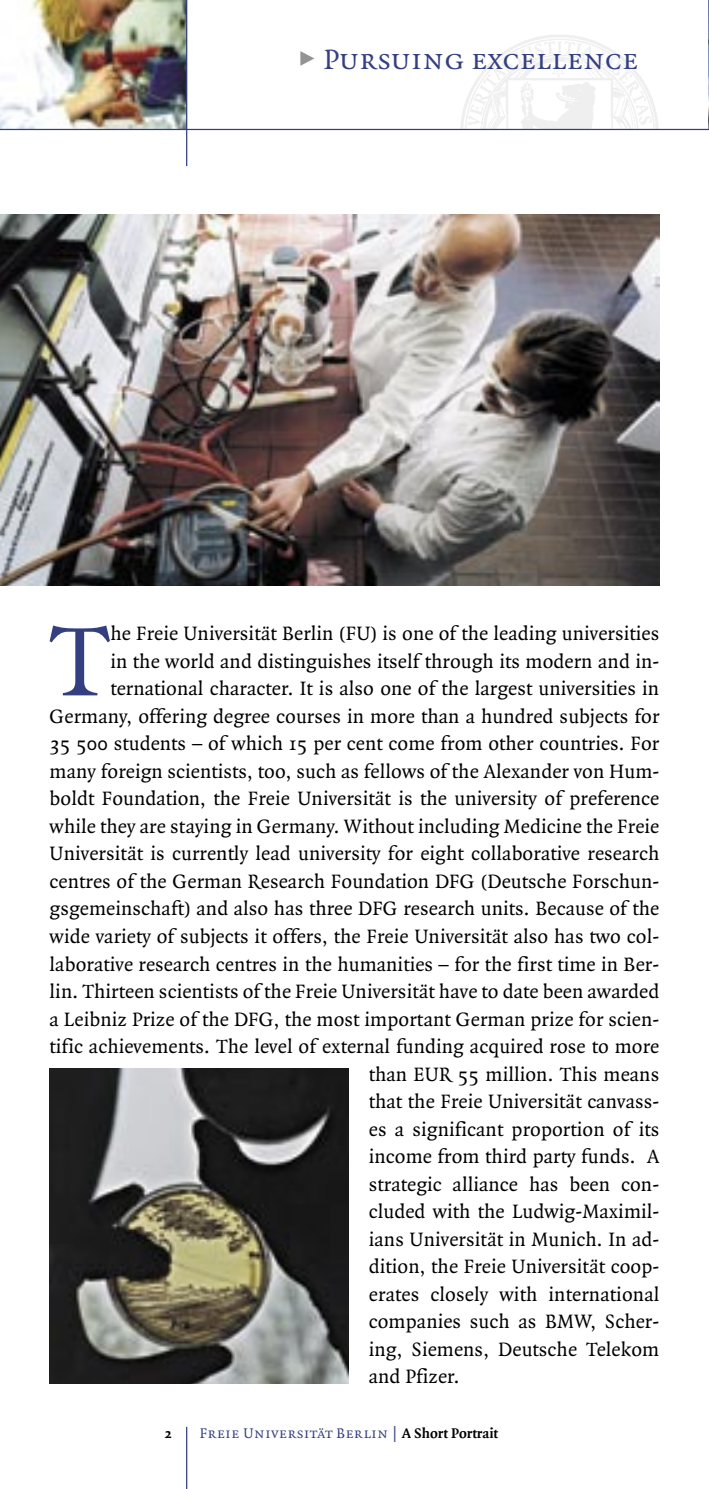
<style>
.page{position:relative;width:709px;height:1489px;background:#fff}
.page>*{position:absolute;margin:0;border:0;box-sizing:border-box;transform-origin:0 0}
.Initialabsatz{font:106.5px "Quadraat";color:#333f7f}
.Überschrift_1{font:30px "Quadraat Small Caps";color:#333f7f}
.Initialabsatz-2{font:20.75px "Quadraat";letter-spacing:.005em;color:#000}
.Fliesstext{font:15px "Quadraat Small Caps";letter-spacing:.015em;color:#333f7f}
.Fliesstext-2{font:700 15px "Quadraat";color:#000}
.s1{font-family:"Scala Sans";font-weight:700;font-size:20px;color:#939393}
.s2{font-family:"Quadraat";font-weight:700;color:#000}
</style>
<div class="page">
<img style="left:708px;top:0;width:1px;height:129px">
<img style="left:0;top:0;width:186px;height:129px">
<hr style="left:186px;top:0;width:1px;height:166px;background:#333f7f">
<hr style="left:186px;top:1426px;width:1px;height:62px;background:#333f7f">
<img style="left:50px;top:1068px;width:299px;height:314px">
<img style="left:0;top:215px;width:659px;height:370px">
<hr style="left:0;top:129px;width:709px;height:1px;background:#333f7f">
<p class="Überschrift_1" style="left:297px;top:44px;width:342px"><span class="s1">Ω</span> Pursuing excellence</p>
<p class="Initialabsatz" style="left:50px;top:606px;width:62px">T</p>
<p class="Initialabsatz-2" style="left:110px;top:623px;width:550px">he Freie Universität Berlin (FU) is one of the leading universities</p>
<p class="Initialabsatz-2" style="left:110px;top:650px;width:550px">in the world and distinguishes itself through its modern and in-</p>
<p class="Initialabsatz-2" style="left:110px;top:678px;width:550px">ternational character. It is also one of the largest universities in</p>
<p class="Initialabsatz-2" style="left:50px;top:705px;width:611px">Germany, offering degree courses in more than a hundred subjects for</p>
<p class="Initialabsatz-2" style="left:50px;top:733px;width:611px">35 500 students – of which 15 per cent come from other countries. For</p>
<p class="Initialabsatz-2" style="left:50px;top:760px;width:611px">many foreign scientists, too, such as fellows of the Alexander von Hum-</p>
<p class="Initialabsatz-2" style="left:50px;top:788px;width:611px">boldt Foundation, the Freie Universität is the university of preference</p>
<p class="Initialabsatz-2" style="left:50px;top:815px;width:611px">while they are staying in Germany. Without including Medicine the Freie</p>
<p class="Initialabsatz-2" style="left:50px;top:843px;width:611px">Universität is currently lead university for eight collaborative research</p>
<p class="Initialabsatz-2" style="left:50px;top:870px;width:611px">centres of the German Research Foundation DFG (Deutsche Forschun-</p>
<p class="Initialabsatz-2" style="left:50px;top:898px;width:611px">gsgemeinschaft) and also has three DFG research units. Because of the</p>
<p class="Initialabsatz-2" style="left:50px;top:925px;width:611px">wide variety of subjects it offers, the Freie Universität also has two col-</p>
<p class="Initialabsatz-2" style="left:50px;top:953px;width:611px">laborative research centres in the humanities – for the first time in Ber-</p>
<p class="Initialabsatz-2" style="left:50px;top:980px;width:611px">lin. Thirteen scientists of the Freie Universität have to date been awarded</p>
<p class="Initialabsatz-2" style="left:50px;top:1008px;width:611px">a Leibniz Prize of the DFG, the most important German prize for scien-</p>
<p class="Initialabsatz-2" style="left:50px;top:1035px;width:611px">tific achievements. The level of external funding acquired rose to more</p>
<p class="Initialabsatz-2" style="left:369px;top:1063px;width:292px">than EUR 55 million. This means</p>
<p class="Initialabsatz-2" style="left:369px;top:1090px;width:292px">that the Freie Universität canvass-</p>
<p class="Initialabsatz-2" style="left:369px;top:1118px;width:292px">es a significant proportion of its</p>
<p class="Initialabsatz-2" style="left:369px;top:1145px;width:292px">income from third party funds. A</p>
<p class="Initialabsatz-2" style="left:369px;top:1173px;width:292px">strategic alliance has been con-</p>
<p class="Initialabsatz-2" style="left:369px;top:1200px;width:292px">cluded with the Ludwig-Maximil-</p>
<p class="Initialabsatz-2" style="left:369px;top:1228px;width:292px">ians Universität in Munich. In ad-</p>
<p class="Initialabsatz-2" style="left:369px;top:1255px;width:292px">dition, the Freie Universität coop-</p>
<p class="Initialabsatz-2" style="left:369px;top:1283px;width:292px">erates closely with international</p>
<p class="Initialabsatz-2" style="left:369px;top:1310px;width:292px">companies such as BMW, Scher-</p>
<p class="Initialabsatz-2" style="left:369px;top:1338px;width:292px">ing, Siemens, Deutsche Telekom</p>
<p class="Initialabsatz-2" style="left:369px;top:1365px;width:92px">and Pfizer.</p>
<p class="Fliesstext-2" style="left:164px;top:1425px;width:9px">2</p>
<p class="Fliesstext" style="left:200px;top:1425px;width:300px">Freie Universität Berlin | <span class="s2">A Short Portrait</span></p>
</div>
